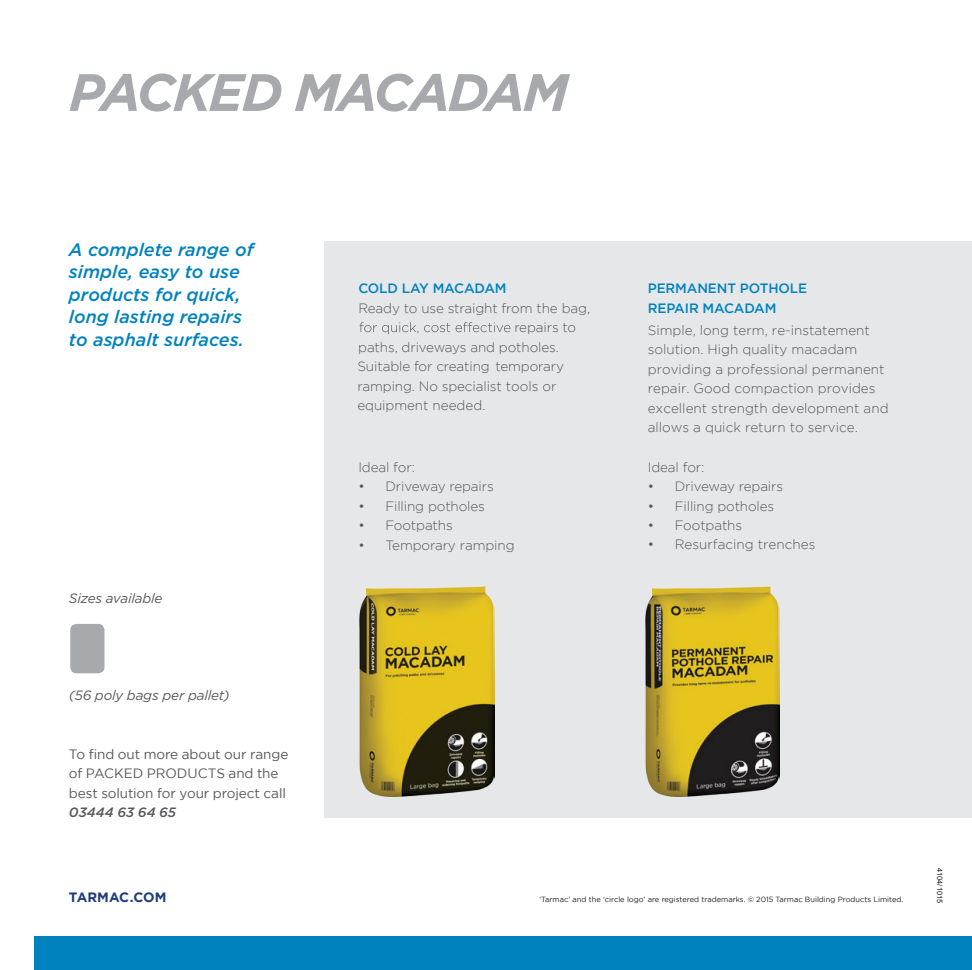
<style>
.page{position:relative;width:972px;height:970px;background:#fff}
.page>*{position:absolute;margin:0;border:0;box-sizing:border-box;transform-origin:0 0}
.t1{font:italic 700 52.5px "Gotham";letter-spacing:-.045em;color:#a8a9ad}
.t2{font:italic 500 18px/22.5px "Gotham";color:#0082bf}
.t3{font:300 13.5px/19.5px "Gotham";letter-spacing:-.005em;color:#57585a}
.t4{font:13.5px/19.5px "Gotham";letter-spacing:-.01em;color:#57585a}
.t5{font:500 13.5px/19.5px "Gotham";letter-spacing:-.01em;color:#0082bf}
.t6{font:italic 13.5px "Gotham";letter-spacing:-.015em;color:#57585a}
.t7{font:700 13.5px "Gotham";letter-spacing:.005em;color:#1e3d7b}
.t8{font:7.5px "Gotham";color:#231f20}
.t9{font:7.5px "Arial";color:#231f20}
.s1{font-weight:500;font-style:italic}
</style>
<div class="page">
<div style="left:324px;top:241px;width:647px;height:576px;background:#e6e7e9"></div>
<div style="left:35px;top:936px;width:936px;height:34px;background:#0082bf"></div>
<svg style="left:359px;top:322px;width:151px;height:12px"></svg>
<svg style="left:70px;top:624px;width:34px;height:49px"></svg>
<div style="left:75px;top:642px;width:27px;height:16px;background:#a8a9ad"></div>
<img style="left:360px;top:587px;width:134px;height:209px">
<img style="left:645px;top:587px;width:134px;height:210px">
<p class="t1" style="left:69px;top:62px;width:500px">PACKED MACADAM</p>
<p class="t2" style="left:69px;top:238px;width:186px">A complete range of simple, easy to use products for quick, long lasting repairs to asphalt surfaces.</p>
<p class="t6" style="left:69px;top:590px;width:95px">Sizes available</p>
<p class="t5" style="left:358px;top:278px;width:150px">COLD LAY MACADAM</p>
<p class="t3" style="left:358px;top:298px;width:233px">Ready to use straight from the bag,</p>
<p class="t3" style="left:514px;top:317px;width:63px">repairs to</p>
<p class="t3" style="left:358px;top:337px;width:202px">paths, driveways and potholes.</p>
<p class="t3" style="left:357px;top:356px;width:208px">Suitable for creating temporary</p>
<p class="t3" style="left:357px;top:376px;width:200px">ramping. No specialist tools or</p>
<p class="t3" style="left:357px;top:395px;width:129px">equipment needed.</p>
<p class="t3" style="left:358px;top:457px;width:58px">Ideal for:</p>
<p class="t3" style="left:358px;top:476px;width:137px">• Driveway repairs</p>
<p class="t3" style="left:358px;top:496px;width:128px">• Filling potholes</p>
<p class="t3" style="left:358px;top:515px;width:96px">• Footpaths</p>
<p class="t3" style="left:358px;top:535px;width:158px">• Temporary ramping</p>
<p class="t5" style="left:647px;top:278px;width:161px">PERMANENT POTHOLE<br>REPAIR MACADAM</p>
<p class="t3" style="left:647px;top:320px;width:242px">Simple, long term, re-instatement solution. High quality macadam providing a professional permanent repair. Good compaction provides excellent strength development and allows a quick return to service.</p>
<p class="t3" style="left:647px;top:457px;width:58px">Ideal for:</p>
<p class="t3" style="left:647px;top:476px;width:137px">• Driveway repairs</p>
<p class="t3" style="left:647px;top:496px;width:128px">• Filling potholes</p>
<p class="t3" style="left:647px;top:515px;width:96px">• Footpaths</p>
<p class="t3" style="left:647px;top:534px;width:169px">• Resurfacing trenches</p>
<p class="t6" style="left:69px;top:688px;width:162px">(56 poly bags per pallet)</p>
<p class="t4" style="left:69px;top:744px;width:221px">To find out more about our range of PACKED PRODUCTS and the best solution for your project call<br><span class="s1">03444 63 64 65</span></p>
<p class="t7" style="left:69px;top:890px;width:99px">TARMAC.COM</p>
<p class="t8" style="left:539px;top:895px;width:365px">‘Tarmac’ and the ‘circle logo’ are registered trademarks. © 2015 Tarmac Building Products Limited.</p>
<p class="t9" style="left:944px;top:868px;width:37px;rotate:90deg">4104/1015</p>
</div>
